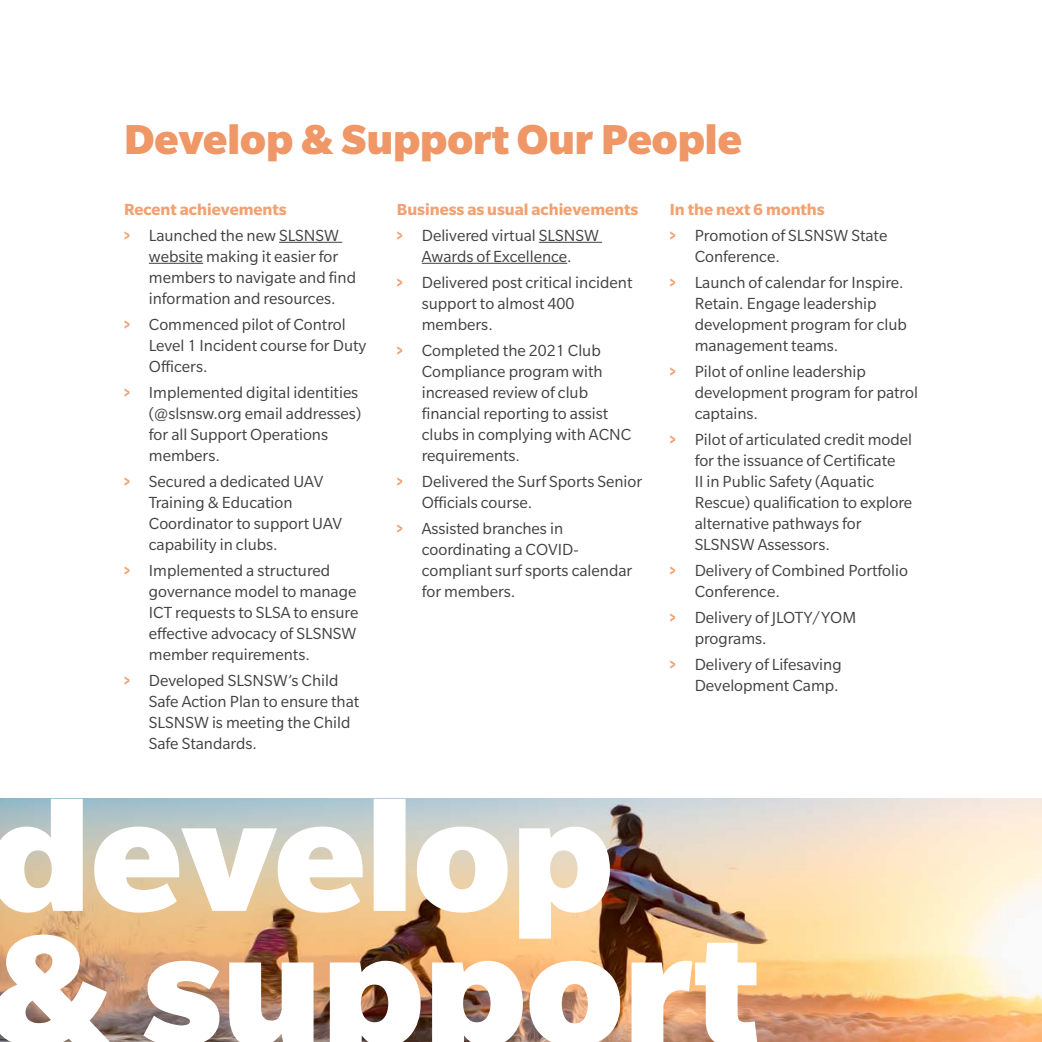
<style>
.page{position:relative;width:1042px;height:1042px;background:#fff}
.page>*{position:absolute;margin:0;border:0;box-sizing:border-box;transform-origin:0 0}
.t1{font:900 45.5px "Slate Pro";color:#ef9766}
.t2{font:17.5px/21px "Slate Std";color:#414042}
.t3{font:700 17.5px/25.9px "Slate Std";color:#f1a172}
.s1{font-weight:700;color:#f1a172}
.s2{font-weight:400;color:#414042}
</style>
<div class="page">
<hr style="left:279px;top:242px;width:63px;height:1px;background:#414042">
<hr style="left:149px;top:263px;width:54px;height:1px;background:#414042">
<hr style="left:539px;top:242px;width:63px;height:1px;background:#414042">
<hr style="left:422px;top:263px;width:145px;height:1px;background:#414042">
<img style="left:610px;top:799px;width:432px;height:243px">
<img style="left:0;top:934px;width:757px;height:108px">
<svg style="left:0;top:799px;width:610px;height:139px"></svg>
<h1 class="t1" style="left:124px;top:114px;width:619px">Develop &amp; Support Our People</h1>
<p class="t2" style="left:124px;top:196px;width:217px;line-height:25.9px"><span class="s1">Recent achievements<br>&gt;</span> Launched the new SLSNSW</p>
<p class="t2" style="left:149px;top:246px;width:209px">website making it easier for members to navigate and find information and resources.</p>
<p class="t2" style="left:149px;top:314px;width:219px;text-indent:-25px"><span class="s1">&gt;</span> Commenced pilot of Control<br>Level 1 Incident course for Duty<br>Officers.</p>
<p class="t2" style="left:149px;top:382px;width:214px;text-indent:-25px"><span class="s1">&gt;</span> Implemented digital identities (@slsnsw.org email addresses) for all Support Operations members.</p>
<p class="t2" style="left:149px;top:471px;width:195px;text-indent:-25px"><span class="s1">&gt;</span> Secured a dedicated UAV<br>Training &amp; Education<br>Coordinator to support UAV capability in clubs.</p>
<p class="t2" style="left:149px;top:559px;width:211px;text-indent:-25px"><span class="s1">&gt;</span> Implemented a structured governance model to manage<br>ICT requests to SLSA to ensure effective advocacy of SLSNSW member requirements.</p>
<p class="t2" style="left:149px;top:669px;width:212px;text-indent:-25px"><span class="s1">&gt;</span> Developed SLSNSW’s Child<br>Safe Action Plan to ensure that<br>SLSNSW is meeting the Child<br>Safe Standards.</p>
<p class="t3" style="left:397px;top:196px;width:243px">Business as usual achievements &gt; <span class="s2">Delivered virtual SLSNSW</span></p>
<p class="t2" style="left:397px;top:243px;width:237px;line-height:25.9px;text-indent:25px">Awards of Excellence.<br><span class="s1">&gt;</span> Delivered post critical incident</p>
<p class="t2" style="left:422px;top:293px;width:154px">support to almost 400 members.</p>
<p class="t2" style="left:422px;top:340px;width:211px;text-indent:-25px"><span class="s1">&gt;</span> Completed the 2021 Club<br>Compliance program with increased review of club financial reporting to assist clubs in complying with ACNC requirements.</p>
<p class="t2" style="left:422px;top:471px;width:222px;text-indent:-25px"><span class="s1">&gt;</span> Delivered the Surf Sports Senior<br>Officials course.</p>
<p class="t2" style="left:422px;top:517px;width:212px;text-indent:-25px"><span class="s1">&gt;</span> Assisted branches in coordinating a COVID&shy;compliant surf sports calendar for members.</p>
<p class="t2" style="left:670px;top:196px;width:219px;line-height:25.9px"><span class="s1">In the next 6 months<br>&gt;</span> Promotion of SLSNSW State</p>
<p class="t2" style="left:670px;top:243px;width:235px;line-height:25.9px;text-indent:25px">Conference.<br><span class="s1">&gt;</span> Launch of calendar for Inspire.</p>
<p class="t2" style="left:694px;top:293px;width:214px">Retain. Engage leadership development program for club management teams.</p>
<p class="t2" style="left:694px;top:361px;width:225px;text-indent:-25px"><span class="s1">&gt;</span> Pilot of online leadership development program for patrol captains.</p>
<p class="t2" style="left:694px;top:429px;width:219px;text-indent:-25px"><span class="s1">&gt;</span> Pilot of articulated credit model for the issuance of Certificate<br>II in Public Safety (Aquatic<br>Rescue) qualification to explore alternative pathways for<br>SLSNSW Assessors.</p>
<p class="t2" style="left:694px;top:559px;width:215px;text-indent:-25px"><span class="s1">&gt;</span> Delivery of Combined Portfolio<br>Conference.</p>
<p class="t2" style="left:694px;top:606px;width:163px;text-indent:-25px"><span class="s1">&gt;</span> Delivery of JLOTY/YOM programs.</p>
<p class="t2" style="left:670px;top:653px;width:173px;text-align:right"><span class="s1">&gt;</span> Delivery of Lifesaving<br>Development Camp.</p>
</div>
